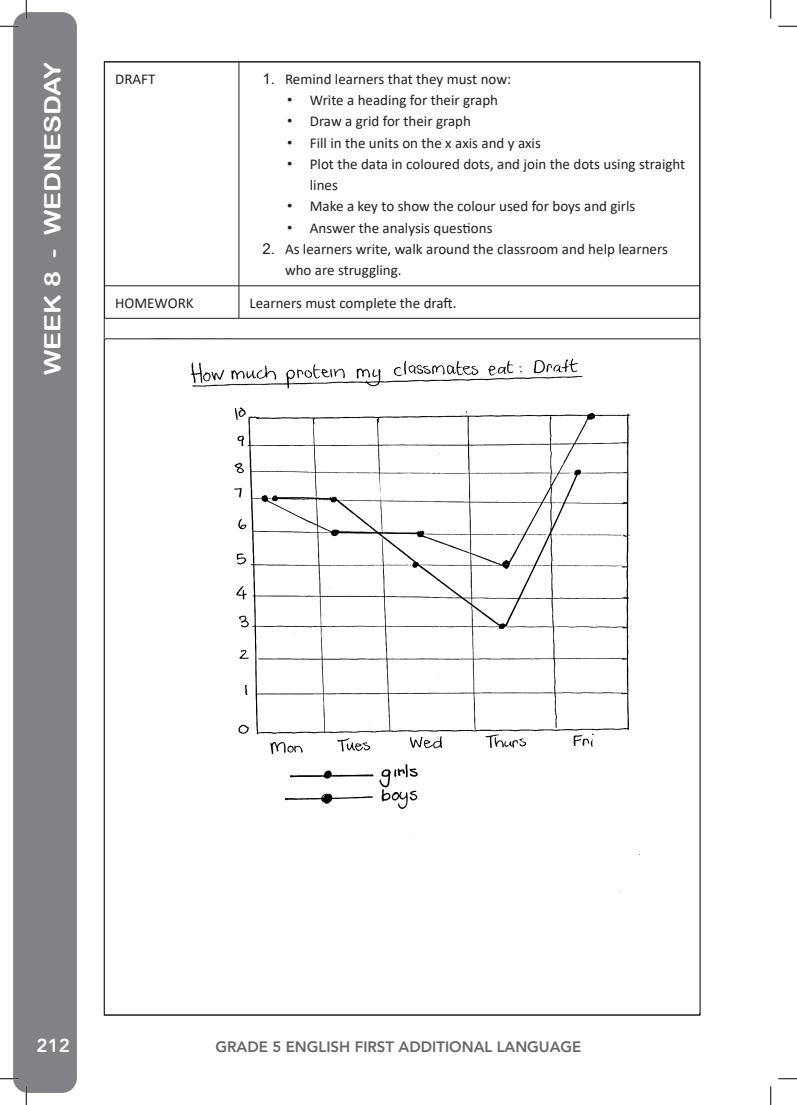
<style>
.page{position:relative;width:797px;height:1105px;background:#fff}
.page>*{position:absolute;margin:0;border:0;box-sizing:border-box;transform-origin:0 0}
.t1{font:22.5px "Arial Rounded MT Bold";color:#fff;scale:1.2 1}
.t2{font:800 18.75px "Avenir LT Std";color:#fff}
.t3{font:15px/21.2px "Calibri";color:#231f20}
.t4{font:800 15px "Avenir LT Std";color:#686766}
.s1{font-family:"Arial"}
</style>
<div class="page">
<div style="left:13px;top:12px;width:64px;height:1081px;background:#808285;border-radius:15px"></div>
<hr style="left:239px;top:62px;width:1px;height:224px;background:#231f20">
<hr style="left:104px;top:286px;width:135px;height:1px;background:#231f20">
<hr style="left:239px;top:286px;width:461px;height:1px;background:#231f20">
<hr style="left:239px;top:286px;width:1px;height:32px;background:#231f20">
<hr style="left:104px;top:318px;width:135px;height:1px;background:#231f20">
<hr style="left:239px;top:318px;width:461px;height:1px;background:#231f20">
<img style="left:191px;top:358px;width:449px;height:534px">
<svg style="left:0;top:25px;width:19px;height:2px"></svg>
<svg style="left:778px;top:25px;width:19px;height:2px"></svg>
<svg style="left:0;top:1078px;width:19px;height:1px"></svg>
<svg style="left:778px;top:1078px;width:19px;height:1px"></svg>
<svg style="left:25px;top:0;width:2px;height:19px"></svg>
<svg style="left:25px;top:1086px;width:2px;height:19px"></svg>
<svg style="left:770px;top:0;width:1px;height:19px"></svg>
<svg style="left:770px;top:1086px;width:1px;height:19px"></svg>
<p class="t1" style="left:39px;top:375px;width:263px;rotate:-90deg">WEEK 8 - WEDNESDAY</p>
<p class="t3" style="left:115px;top:68px;width:42px">DRAFT</p>
<p class="t3" style="left:262px;top:68px;width:250px"><span class="s1">1.</span> Remind learners that they must now:</p>
<p class="t3" style="left:287px;top:89px;width:212px"><span class="s1">•</span> Write a heading for their graph</p>
<p class="t3" style="left:287px;top:110px;width:185px"><span class="s1">•</span> Draw a grid for their graph</p>
<p class="t3" style="left:287px;top:132px;width:255px"><span class="s1">•</span> Fill in the units on the x axis and y axis</p>
<p class="t3" style="left:310px;top:153px;width:377px;text-indent:-22px"><span class="s1">•</span> Plot the data in coloured dots, and join the dots using straight lines</p>
<p class="t3" style="left:287px;top:195px;width:350px"><span class="s1">•</span> Make a key to show the colour used for boys and girls</p>
<p class="t3" style="left:287px;top:217px;width:207px"><span class="s1">•</span> Answer the analysis questions</p>
<p class="t3" style="left:285px;top:238px;width:384px;text-indent:-22px"><span class="s1">2.</span> As learners write, walk around the classroom and help learners who are struggling.</p>
<p class="t3" style="left:115px;top:292px;width:80px">HOMEWORK</p>
<p class="t3" style="left:249px;top:292px;width:208px">Learners must complete the draft.</p>
<p class="t2" style="left:37px;top:1034px;width:35px">212</p>
<p class="t4" style="left:215px;top:1038px;width:367px">GRADE 5 ENGLISH FIRST ADDITIONAL LANGUAGE</p>
</div>
